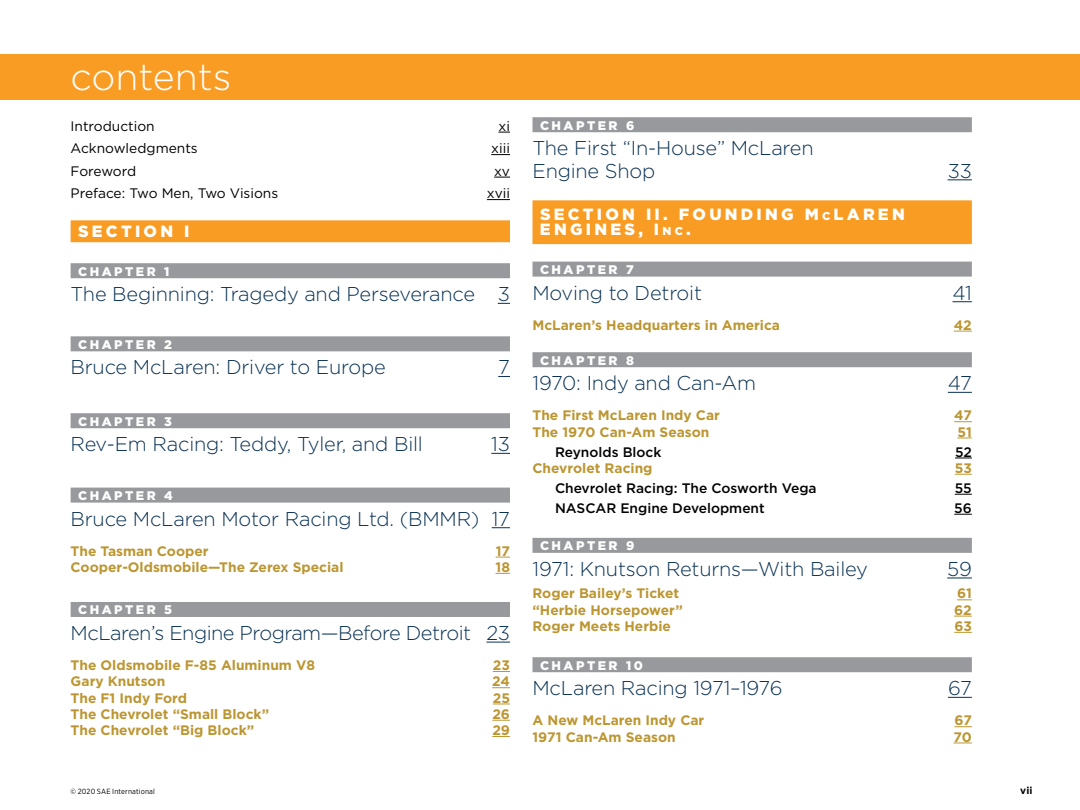
<style>
.page{position:relative;width:1080px;height:810px;background:#fff}
.page>*{position:absolute;margin:0;border:0;box-sizing:border-box;transform-origin:0 0}
.t1{font:300 37.5px "Gotham";color:#fff}
.t2{font:300 20px/22.5px "Gotham";letter-spacing:-.01em;color:#0a3254}
.t3{font:900 16.25px/15px "Gotham";letter-spacing:.2em;color:#fff}
.t4{font:700 13.75px "Gotham";color:#bc9632}
.t5{font:500 13.75px "Gotham";color:#000}
.t6{font:13.75px "Gotham";color:#000}
.t7{font:13.75px "Gotham";letter-spacing:-.02em;color:#000}
.t8{font:900 12.5px "Gotham";letter-spacing:.2em;color:#fff}
.t9{font:700 10px "Gotham";color:#000}
.t10{font:7.5px "Gotham Narrow";letter-spacing:.025em;color:#000}
.s1{font-size:11.38px}
</style>
<div class="page">
<div style="left:0;top:55px;width:1080px;height:45px;background:#f99c24"></div>
<svg style="left:498px;top:132px;width:12px;height:1px"></svg>
<svg style="left:491px;top:154px;width:19px;height:1px"></svg>
<svg style="left:494px;top:177px;width:16px;height:1px"></svg>
<svg style="left:487px;top:199px;width:23px;height:1px"></svg>
<div style="left:71px;top:220px;width:439px;height:22px;background:#f99c24"></div>
<div style="left:71px;top:263px;width:439px;height:15px;background:#97999c"></div>
<svg style="left:498px;top:303px;width:12px;height:1px"></svg>
<div style="left:71px;top:336px;width:439px;height:15px;background:#97999c"></div>
<svg style="left:498px;top:376px;width:12px;height:1px"></svg>
<div style="left:71px;top:413px;width:439px;height:15px;background:#97999c"></div>
<svg style="left:491px;top:453px;width:19px;height:1px"></svg>
<div style="left:71px;top:488px;width:439px;height:15px;background:#97999c"></div>
<svg style="left:492px;top:527px;width:18px;height:1px"></svg>
<svg style="left:496px;top:557px;width:14px;height:1px"></svg>
<svg style="left:496px;top:573px;width:14px;height:1px"></svg>
<div style="left:71px;top:602px;width:439px;height:15px;background:#97999c"></div>
<svg style="left:486px;top:642px;width:24px;height:1px"></svg>
<svg style="left:493px;top:671px;width:17px;height:1px"></svg>
<svg style="left:492px;top:687px;width:18px;height:1px"></svg>
<svg style="left:493px;top:704px;width:17px;height:1px"></svg>
<svg style="left:492px;top:720px;width:18px;height:1px"></svg>
<svg style="left:492px;top:736px;width:18px;height:1px"></svg>
<div style="left:532px;top:117px;width:440px;height:15px;background:#97999c"></div>
<svg style="left:948px;top:179px;width:24px;height:1px"></svg>
<div style="left:532px;top:200px;width:440px;height:44px;background:#f99c24"></div>
<div style="left:532px;top:262px;width:440px;height:15px;background:#97999c"></div>
<svg style="left:952px;top:301px;width:20px;height:1px"></svg>
<svg style="left:954px;top:331px;width:18px;height:1px"></svg>
<div style="left:532px;top:352px;width:440px;height:15px;background:#97999c"></div>
<svg style="left:948px;top:392px;width:24px;height:1px"></svg>
<svg style="left:954px;top:421px;width:18px;height:1px"></svg>
<svg style="left:957px;top:438px;width:15px;height:1px"></svg>
<svg style="left:955px;top:458px;width:17px;height:1px"></svg>
<svg style="left:955px;top:474px;width:17px;height:1px"></svg>
<svg style="left:955px;top:494px;width:17px;height:1px"></svg>
<svg style="left:954px;top:514px;width:18px;height:1px"></svg>
<div style="left:532px;top:538px;width:440px;height:15px;background:#97999c"></div>
<svg style="left:947px;top:577px;width:25px;height:1px"></svg>
<svg style="left:957px;top:600px;width:15px;height:1px"></svg>
<svg style="left:954px;top:616px;width:18px;height:1px"></svg>
<svg style="left:954px;top:632px;width:18px;height:1px"></svg>
<div style="left:532px;top:657px;width:440px;height:15px;background:#97999c"></div>
<svg style="left:948px;top:697px;width:24px;height:1px"></svg>
<svg style="left:954px;top:726px;width:18px;height:1px"></svg>
<svg style="left:954px;top:743px;width:18px;height:1px"></svg>
<h1 class="t1" style="left:71px;top:53px;width:162px">contents</h1>
<p class="t6" style="left:71px;top:117px;width:86px">Introduction</p>
<p class="t6" style="left:498px;top:117px;width:13px">xi</p>
<p class="t6" style="left:71px;top:140px;width:129px">Acknowledgments</p>
<p class="t6" style="left:491px;top:140px;width:20px">xiii</p>
<p class="t7" style="left:71px;top:162px;width:67px">Foreword</p>
<p class="t6" style="left:494px;top:162px;width:17px">xv</p>
<p class="t6" style="left:71px;top:185px;width:209px">Preface: Two Men, Two Visions</p>
<p class="t6" style="left:487px;top:185px;width:25px">xvii</p>
<p class="t3" style="left:78px;top:224px;width:113px">SECTION I</p>
<p class="t8" style="left:78px;top:263px;width:93px">CHAPTER 1</p>
<h2 class="t2" style="left:71px;top:282px;width:441px">The Beginning: Tragedy and Perseverance 3</h2>
<p class="t8" style="left:78px;top:336px;width:95px">CHAPTER 2</p>
<h2 class="t2" style="left:71px;top:356px;width:317px">Bruce McLaren: Driver to Europe</h2>
<h2 class="t2" style="left:498px;top:356px;width:13px">7</h2>
<p class="t8" style="left:78px;top:413px;width:95px">CHAPTER 3</p>
<h2 class="t2" style="left:71px;top:432px;width:354px">Rev-Em Racing: Teddy, Tyler, and Bill</h2>
<h2 class="t2" style="left:491px;top:432px;width:20px">13</h2>
<p class="t8" style="left:78px;top:487px;width:96px">CHAPTER 4</p>
<h2 class="t2" style="left:71px;top:507px;width:441px">Bruce McLaren Motor Racing Ltd. (BMMR) 17</h2>
<p class="t4" style="left:71px;top:542px;width:140px">The Tasman Cooper</p>
<p class="t4" style="left:496px;top:542px;width:16px">17</p>
<p class="t4" style="left:71px;top:558px;width:274px">Cooper-Oldsmobile—The Zerex Special</p>
<p class="t4" style="left:496px;top:558px;width:16px">18</p>
<p class="t8" style="left:78px;top:601px;width:95px">CHAPTER 5</p>
<h2 class="t2" style="left:71px;top:621px;width:441px">McLaren’s Engine Program—Before Detroit 23</h2>
<p class="t4" style="left:71px;top:656px;width:246px">The Oldsmobile F-85 Aluminum V8</p>
<p class="t4" style="left:493px;top:656px;width:19px">23</p>
<p class="t4" style="left:71px;top:672px;width:96px">Gary Knutson</p>
<p class="t4" style="left:492px;top:672px;width:19px">24</p>
<p class="t4" style="left:71px;top:689px;width:118px">The F1 Indy Ford</p>
<p class="t4" style="left:493px;top:689px;width:19px">25</p>
<p class="t4" style="left:71px;top:705px;width:200px">The Chevrolet “Small Block”</p>
<p class="t4" style="left:492px;top:705px;width:19px">26</p>
<p class="t4" style="left:71px;top:721px;width:185px">The Chevrolet “Big Block”</p>
<p class="t4" style="left:492px;top:721px;width:19px">29</p>
<p class="t10" style="left:71px;top:787px;width:86px">© 2020 SAE International</p>
<p class="t8" style="left:540px;top:117px;width:96px">CHAPTER 6</p>
<h2 class="t2" style="left:532px;top:136px;width:283px">The First “In-House” McLaren<br>Engine Shop</h2>
<h2 class="t2" style="left:948px;top:159px;width:26px">33</h2>
<p class="t3" style="left:540px;top:207px;width:366px">SECTION II. FOUNDING M<span class="s1">C</span>LAREN<br>ENGINES, I<span class="s1">NC</span>.</p>
<p class="t8" style="left:540px;top:261px;width:95px">CHAPTER 7</p>
<h2 class="t2" style="left:532px;top:281px;width:171px">Moving to Detroit</h2>
<h2 class="t2" style="left:952px;top:281px;width:21px">41</h2>
<p class="t4" style="left:532px;top:316px;width:249px">McLaren’s Headquarters in America</p>
<p class="t4" style="left:954px;top:316px;width:20px">42</p>
<p class="t8" style="left:540px;top:352px;width:95px">CHAPTER 8</p>
<h2 class="t2" style="left:532px;top:371px;width:225px">1970: Indy and Can-Am</h2>
<h2 class="t2" style="left:948px;top:371px;width:26px">47</h2>
<p class="t4" style="left:532px;top:406px;width:189px">The First McLaren Indy Car</p>
<p class="t4" style="left:954px;top:406px;width:19px">47</p>
<p class="t4" style="left:532px;top:423px;width:179px">The 1970 Can-Am Season</p>
<p class="t4" style="left:957px;top:423px;width:16px">51</p>
<p class="t5" style="left:555px;top:443px;width:108px">Reynolds Block</p>
<p class="t5" style="left:955px;top:443px;width:18px">52</p>
<p class="t4" style="left:532px;top:459px;width:122px">Chevrolet Racing</p>
<p class="t4" style="left:955px;top:459px;width:19px">53</p>
<p class="t5" style="left:555px;top:479px;width:263px">Chevrolet Racing: The Cosworth Vega</p>
<p class="t5" style="left:955px;top:479px;width:19px">55</p>
<p class="t5" style="left:555px;top:499px;width:211px">NASCAR Engine Development</p>
<p class="t5" style="left:954px;top:499px;width:19px">56</p>
<p class="t8" style="left:540px;top:537px;width:96px">CHAPTER 9</p>
<h2 class="t2" style="left:532px;top:557px;width:337px">1971: Knutson Returns—With Bailey</h2>
<h2 class="t2" style="left:947px;top:557px;width:26px">59</h2>
<p class="t4" style="left:532px;top:584px;width:148px">Roger Bailey’s Ticket</p>
<p class="t4" style="left:957px;top:584px;width:16px">61</p>
<p class="t4" style="left:532px;top:601px;width:152px">“Herbie Horsepower”</p>
<p class="t4" style="left:954px;top:601px;width:19px">62</p>
<p class="t4" style="left:532px;top:617px;width:140px">Roger Meets Herbie</p>
<p class="t4" style="left:954px;top:617px;width:19px">63</p>
<p class="t8" style="left:540px;top:657px;width:104px">CHAPTER 10</p>
<h2 class="t2" style="left:532px;top:676px;width:252px">McLaren Racing 1971–1976</h2>
<h2 class="t2" style="left:948px;top:676px;width:25px">67</h2>
<p class="t4" style="left:532px;top:711px;width:173px">A New McLaren Indy Car</p>
<p class="t4" style="left:954px;top:711px;width:19px">67</p>
<p class="t4" style="left:532px;top:728px;width:145px">1971 Can-Am Season</p>
<p class="t4" style="left:954px;top:728px;width:20px">70</p>
<p class="t9" style="left:1020px;top:784px;width:14px">vii</p>
</div>
